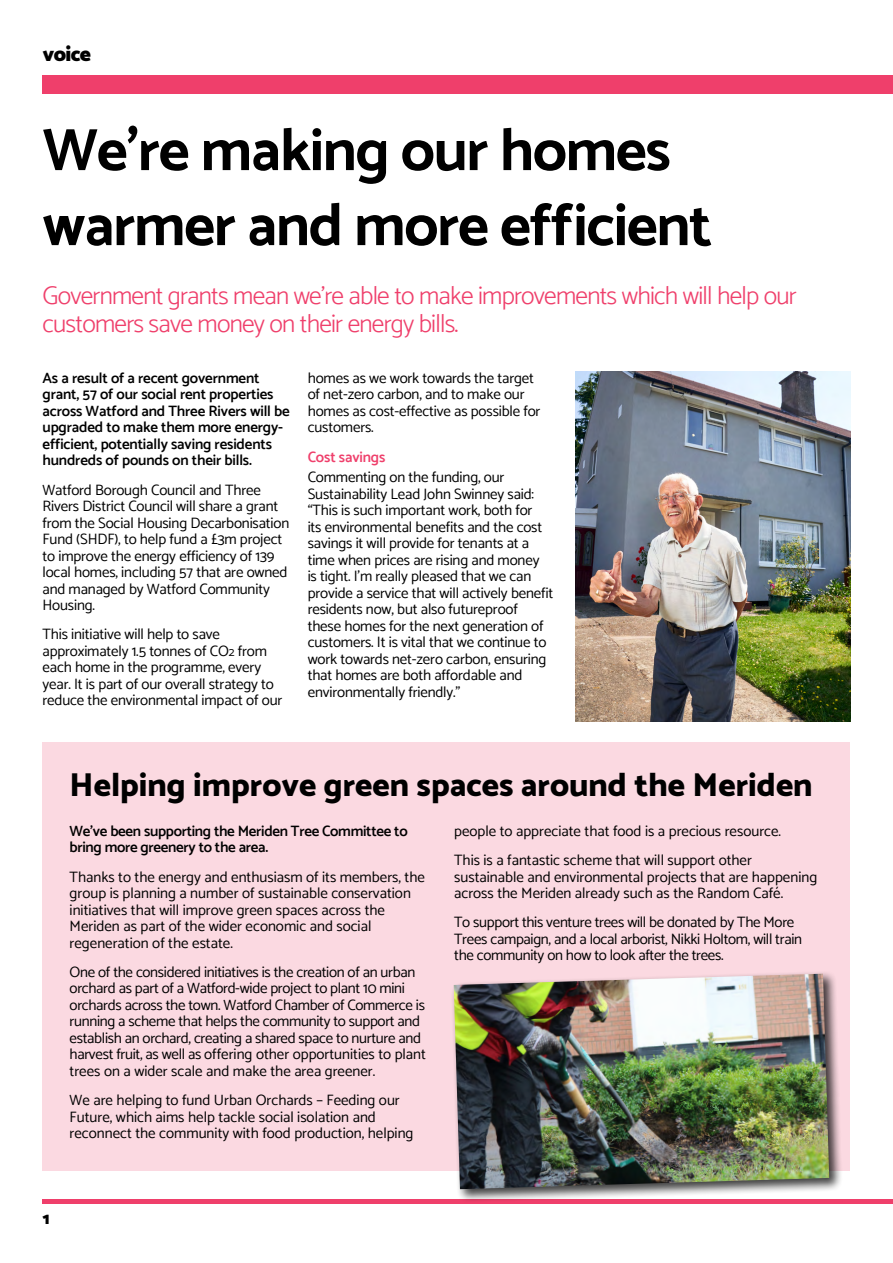
<style>
.page{position:relative;width:893px;height:1263px;background:#fff}
.page>*{position:absolute;margin:0;border:0;box-sizing:border-box;transform-origin:0 0}
.t1{font:700 60px/75px "Catamaran";letter-spacing:-.02em;color:#000}
.t2{font:800 33px "Catamaran";color:#000}
.t3{font:300 25.5px/28.5px "Catamaran";letter-spacing:-.03em;color:#ef3f6b}
.t4{font:900 21px "Catamaran";letter-spacing:-.03em;color:#000}
.t5{font:900 16.5px "Catamaran";color:#000}
.t6{font:15px/16.5px "Catamaran";letter-spacing:-.01em;color:#000}
.t7{font:600 15px/16.5px "Catamaran";letter-spacing:-.01em;color:#000}
.t8{font:600 15px "Catamaran";letter-spacing:-.01em;color:#ef3f6b}
.s1{font-size:12px}
</style>
<div class="page">
<div style="left:43px;top:1199px;width:850px;height:5px;background:#ef3f6b"></div>
<div style="left:43px;top:75px;width:850px;height:19px;background:#ef3f6b"></div>
<img style="left:575px;top:371px;width:275px;height:350px">
<div style="left:43px;top:742px;width:807px;height:429px;background:#fbd9e1"></div>
<div style="left:451px;top:971px;width:392px;height:232px;background:#000;opacity:.75"></div>
<img style="left:454px;top:974px;width:375px;height:215px">
<h3 class="t4" style="left:43px;top:42px;width:50px">voice</h3>
<h1 class="t1" style="left:43px;top:112px;width:671px">We’re making our homes warmer and more efficient</h1>
<h3 class="t3" style="left:43px;top:281px;width:756px">Government grants mean we’re able to make improvements which will help our customers save money on their energy bills.</h3>
<p class="t7" style="left:43px;top:369px;width:249px">As a result of a recent government grant, 57 of our social rent properties across Watford and Three Rivers will be upgraded to make them more energy&shy;efficient, potentially saving residents hundreds of pounds on their bills.</p>
<p class="t6" style="left:43px;top:481px;width:248px">Watford Borough Council and Three Rivers District Council will share a grant from the Social Housing Decarbonisation Fund (SHDF), to help fund a £3m project to improve the energy efficiency of 139 local homes, including 57 that are owned and managed by Watford Community Housing.</p>
<p class="t6" style="left:43px;top:626px;width:241px">This initiative will help to save approximately 1.5 tonnes of CO<span class="s1">2</span> from each home in the programme, every year. It is part of our overall strategy to reduce the environmental impact of our</p>
<p class="t6" style="left:308px;top:369px;width:234px">homes as we work towards the target of net-zero carbon, and to make our homes as cost-effective as possible for customers.</p>
<p class="t8" style="left:308px;top:448px;width:79px">Cost savings</p>
<p class="t6" style="left:308px;top:469px;width:247px">Commenting on the funding, our Sustainability Lead John Swinney said: “This is such important work, both for<br>its environmental benefits and the cost savings it will provide for tenants at a time when prices are rising and money<br>is tight. I’m really pleased that we can provide a service that will actively benefit residents now, but also futureproof these homes for the next generation of customers. It is vital that we continue to work towards net-zero carbon, ensuring that homes are both affordable and environmentally friendly.”</p>
<h2 class="t2" style="left:70px;top:765px;width:745px">Helping improve green spaces around the Meriden</h2>
<p class="t7" style="left:70px;top:822px;width:340px">We’ve been supporting the Meriden Tree Committee to bring more greenery to the area.</p>
<p class="t6" style="left:70px;top:868px;width:357px">Thanks to the energy and enthusiasm of its members, the group is planning a number of sustainable conservation initiatives that will improve green spaces across the Meriden as part of the wider economic and social regeneration of the estate.</p>
<p class="t6" style="left:70px;top:963px;width:358px">One of the considered initiatives is the creation of an urban orchard as part of a Watford-wide project to plant 10 mini orchards across the town. Watford Chamber of Commerce is running a scheme that helps the community to support and establish an orchard, creating a shared space to nurture and harvest fruit, as well as offering other opportunities to plant trees on a wider scale and make the area greener.</p>
<p class="t6" style="left:70px;top:1092px;width:345px">We are helping to fund Urban Orchards – Feeding our<br>Future, which aims help tackle social isolation and reconnect the community with food production, helping</p>
<p class="t6" style="left:454px;top:816px;width:328px;line-height:29.2px">people to appreciate that food is a precious resource.<br>This is a fantastic scheme that will support other</p>
<p class="t6" style="left:454px;top:868px;width:365px">sustainable and environmental projects that are happening across the Meriden already such as the Random Café.</p>
<p class="t6" style="left:454px;top:914px;width:349px">To support this venture trees will be donated by The More<br>Trees campaign, and a local arborist, Nikki Holtom, will train the community on how to look after the trees.</p>
<p class="t5" style="left:43px;top:1209px;width:9px">1</p>
</div>
